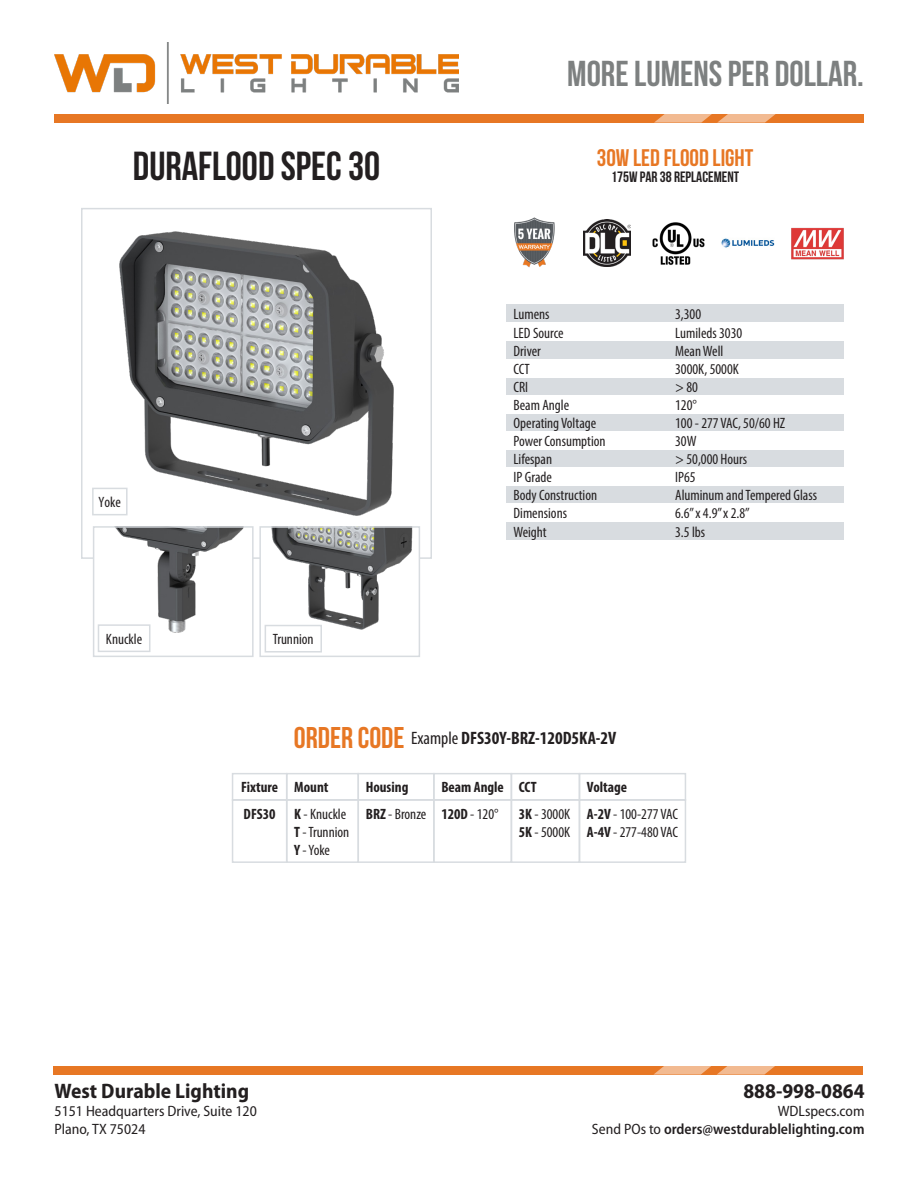
<style>
.page{position:relative;width:918px;height:1188px;background:#fff}
.page>*{position:absolute;margin:0;border:0;box-sizing:border-box;transform-origin:0 0}
.t1{font:40.5px "Bebas Neue";color:#231f20}
.t2{font:36px "Bebas Neue";color:#7d8080}
.t3{font:30px "Bebas Neue";color:#e77724}
.t4{font:24px "Bebas Neue";color:#e77724}
.t5{font:700 semi-condensed 21px "Myriad Pro";color:#231f20}
.t6{font:700 condensed 18px "Myriad Pro";color:#231f20}
.t7{font:condensed 15px/18px "Myriad Pro";color:#231f20}
.t8{font:600 semi-condensed 15px/18px "Myriad Pro";color:#231f20;text-align:right}
.t9{font:semi-condensed 15px/18px "Myriad Pro";color:#231f20}
.t10{font:700 condensed 15px "Myriad Pro";color:#231f20}
.t11{font:15px "Bebas Neue";color:#231f20}
.s1{font-weight:400}
.s2{font-weight:700}
</style>
<div class="page">
<div style="left:54px;top:114px;width:810px;height:9px;background:#e77724"></div>
<svg style="left:654px;top:114px;width:122px;height:9px"></svg>
<img style="left:54px;top:43px;width:405px;height:60px">
<div style="left:53px;top:1066px;width:810px;height:9px;background:#e77724"></div>
<svg style="left:653px;top:1066px;width:122px;height:9px"></svg>
<img style="left:118px;top:231px;width:276px;height:285px">
<div style="left:81px;top:208px;width:351px;height:351px;border:2px solid #d8dce0"></div>
<div style="left:94px;top:527px;width:159px;height:129px;background:#fff"></div>
<img style="left:116px;top:529px;width:127px;height:105px">
<div style="left:93px;top:526px;width:161px;height:131px;border:2px solid #d8dce0"></div>
<div style="left:260px;top:527px;width:159px;height:129px;background:#fff"></div>
<img style="left:271px;top:529px;width:142px;height:101px">
<div style="left:259px;top:526px;width:161px;height:131px;border:2px solid #d8dce0"></div>
<div style="left:98px;top:625px;width:52px;height:26px;background:#fff"></div>
<div style="left:98px;top:624px;width:52px;height:28px;border:2px solid #d8dce0"></div>
<div style="left:93px;top:488px;width:34px;height:27px;background:#fff"></div>
<div style="left:92px;top:488px;width:36px;height:27px;border:2px solid #d8dce0"></div>
<div style="left:265px;top:626px;width:56px;height:26px;background:#fff"></div>
<div style="left:265px;top:625px;width:57px;height:28px;border:2px solid #d8dce0"></div>
<div style="left:506px;top:341px;width:338px;height:18px;background:#d8dce0"></div>
<div style="left:506px;top:413px;width:338px;height:18px;background:#d8dce0"></div>
<div style="left:506px;top:522px;width:338px;height:18px;background:#d8dce0"></div>
<div style="left:506px;top:450px;width:338px;height:18px;background:#d8dce0"></div>
<div style="left:506px;top:305px;width:338px;height:18px;background:#d8dce0"></div>
<div style="left:506px;top:377px;width:338px;height:18px;background:#d8dce0"></div>
<div style="left:506px;top:486px;width:338px;height:18px;background:#d8dce0"></div>
<img style="left:791px;top:227px;width:53px;height:33px">
<img style="left:721px;top:238px;width:54px;height:10px">
<img style="left:652px;top:222px;width:53px;height:43px">
<img style="left:584px;top:220px;width:46px;height:47px">
<img style="left:514px;top:217px;width:41px;height:51px">
<div style="left:286px;top:799px;width:73px;height:64px;border:2px solid #d8dce0"></div>
<div style="left:358px;top:799px;width:77px;height:64px;border:2px solid #d8dce0"></div>
<div style="left:433px;top:799px;width:79px;height:64px;border:2px solid #d8dce0"></div>
<div style="left:511px;top:799px;width:69px;height:64px;border:2px solid #d8dce0"></div>
<div style="left:579px;top:799px;width:107px;height:64px;border:2px solid #d8dce0"></div>
<div style="left:232px;top:799px;width:55px;height:64px;border:2px solid #d8dce0"></div>
<div style="left:232px;top:773px;width:55px;height:28px;border:2px solid #d8dce0"></div>
<div style="left:286px;top:773px;width:73px;height:28px;border:2px solid #d8dce0"></div>
<div style="left:358px;top:773px;width:77px;height:28px;border:2px solid #d8dce0"></div>
<div style="left:433px;top:773px;width:79px;height:28px;border:2px solid #d8dce0"></div>
<div style="left:511px;top:773px;width:69px;height:28px;border:2px solid #d8dce0"></div>
<div style="left:579px;top:773px;width:107px;height:28px;border:2px solid #d8dce0"></div>
<h2 class="t2" style="left:567px;top:54px;width:298px">MORE LUMENS PER DOLLAR.</h2>
<p class="t1" style="left:133px;top:144px;width:249px">DURAFLOOD SPEC 30</p>
<p class="t4" style="left:597px;top:145px;width:158px">30W LED FLOOD LIGHT</p>
<p class="t11" style="left:611px;top:168px;width:129px">175W PAR 38 REPLACEMENT</p>
<p class="t7" style="left:99px;top:493px;width:24px">Yoke</p>
<p class="t7" style="left:106px;top:630px;width:38px">Knuckle</p>
<p class="t7" style="left:514px;top:305px;width:38px">Lumens</p>
<p class="t7" style="left:675px;top:305px;width:28px">3,300</p>
<p class="t7" style="left:514px;top:323px;width:52px">LED Source</p>
<p class="t7" style="left:675px;top:323px;width:69px">Lumileds 3030</p>
<p class="t7" style="left:514px;top:342px;width:29px">Driver</p>
<p class="t7" style="left:675px;top:341px;width:50px">Mean Well</p>
<p class="t7" style="left:514px;top:360px;width:18px">CCT</p>
<p class="t7" style="left:675px;top:360px;width:65px">3000K, 5000K</p>
<p class="t7" style="left:514px;top:378px;width:16px">CRI</p>
<p class="t7" style="left:675px;top:378px;width:24px">&gt; 80</p>
<p class="t7" style="left:514px;top:396px;width:57px">Beam Angle</p>
<p class="t7" style="left:675px;top:396px;width:23px">120°</p>
<p class="t7" style="left:514px;top:414px;width:84px">Operating Voltage</p>
<p class="t7" style="left:514px;top:450px;width:40px">Lifespan</p>
<p class="t7" style="left:514px;top:432px;width:94px">Power Consumption</p>
<p class="t7" style="left:675px;top:414px;width:112px">100 - 277 VAC, 50/60 HZ</p>
<p class="t7" style="left:675px;top:450px;width:74px">&gt; 50,000 Hours</p>
<p class="t7" style="left:675px;top:432px;width:23px">30W</p>
<p class="t7" style="left:514px;top:468px;width:40px">IP Grade</p>
<p class="t7" style="left:675px;top:468px;width:22px">IP65</p>
<p class="t7" style="left:514px;top:486px;width:85px">Body Construction</p>
<p class="t7" style="left:675px;top:486px;width:143px">Aluminum and Tempered Glass</p>
<p class="t7" style="left:514px;top:504px;width:55px">Dimensions</p>
<p class="t7" style="left:675px;top:504px;width:76px">6.6” x 4.9” x 2.8”</p>
<p class="t7" style="left:514px;top:522px;width:35px">Weight</p>
<p class="t7" style="left:675px;top:522px;width:31px">3.5 lbs</p>
<p class="t7" style="left:273px;top:630px;width:42px">Trunnion</p>
<p class="t3" style="left:294px;top:721px;width:112px">ORDER CODE</p>
<p class="t6" style="left:411px;top:727px;width:207px"><span class="s1">Example</span> DFS30Y-BRZ-120D5KA-2V</p>
<p class="t10" style="left:241px;top:778px;width:39px">Fixture</p>
<p class="t10" style="left:294px;top:778px;width:36px">Mount</p>
<p class="t10" style="left:366px;top:778px;width:44px">Housing</p>
<p class="t10" style="left:441px;top:778px;width:64px">Beam Angle</p>
<p class="t10" style="left:519px;top:778px;width:19px">CCT</p>
<p class="t10" style="left:587px;top:778px;width:42px">Voltage</p>
<p class="t10" style="left:244px;top:804px;width:33px">DFS30</p>
<p class="t7" style="left:294px;top:805px;width:54px"><span class="s2">K</span> - Knuckle</p>
<p class="t7" style="left:294px;top:823px;width:57px"><span class="s2">T</span> - Trunnion</p>
<p class="t7" style="left:294px;top:841px;width:37px"><span class="s2">Y</span> - Yoke</p>
<p class="t7" style="left:366px;top:805px;width:62px"><span class="s2">BRZ</span> - Bronze</p>
<p class="t7" style="left:441px;top:805px;width:58px"><span class="s2">120D</span> - 120°</p>
<p class="t7" style="left:519px;top:805px;width:53px"><span class="s2">3K</span> - 3000K<br><span class="s2">5K</span> - 5000K</p>
<p class="t7" style="left:587px;top:805px;width:92px"><span class="s2">A-2V</span> - 100-277 VAC</p>
<p class="t7" style="left:587px;top:823px;width:92px"><span class="s2">A-4V</span> - 277-480 VAC</p>
<h3 class="t5" style="left:55px;top:1077px;width:196px">West Durable Lighting</h3>
<p class="t9" style="left:55px;top:1102px;width:204px">5151 Headquarters Drive, Suite 120<br>Plano, TX 75024</p>
<h3 class="t5" style="left:743px;top:1077px;width:123px">888-998-0864</h3>
<p class="t8" style="left:592px;top:1102px;width:274px"><span class="s1">WDLspecs.com<br>Send POs to</span> orders@westdurablelighting.com</p>
</div>
